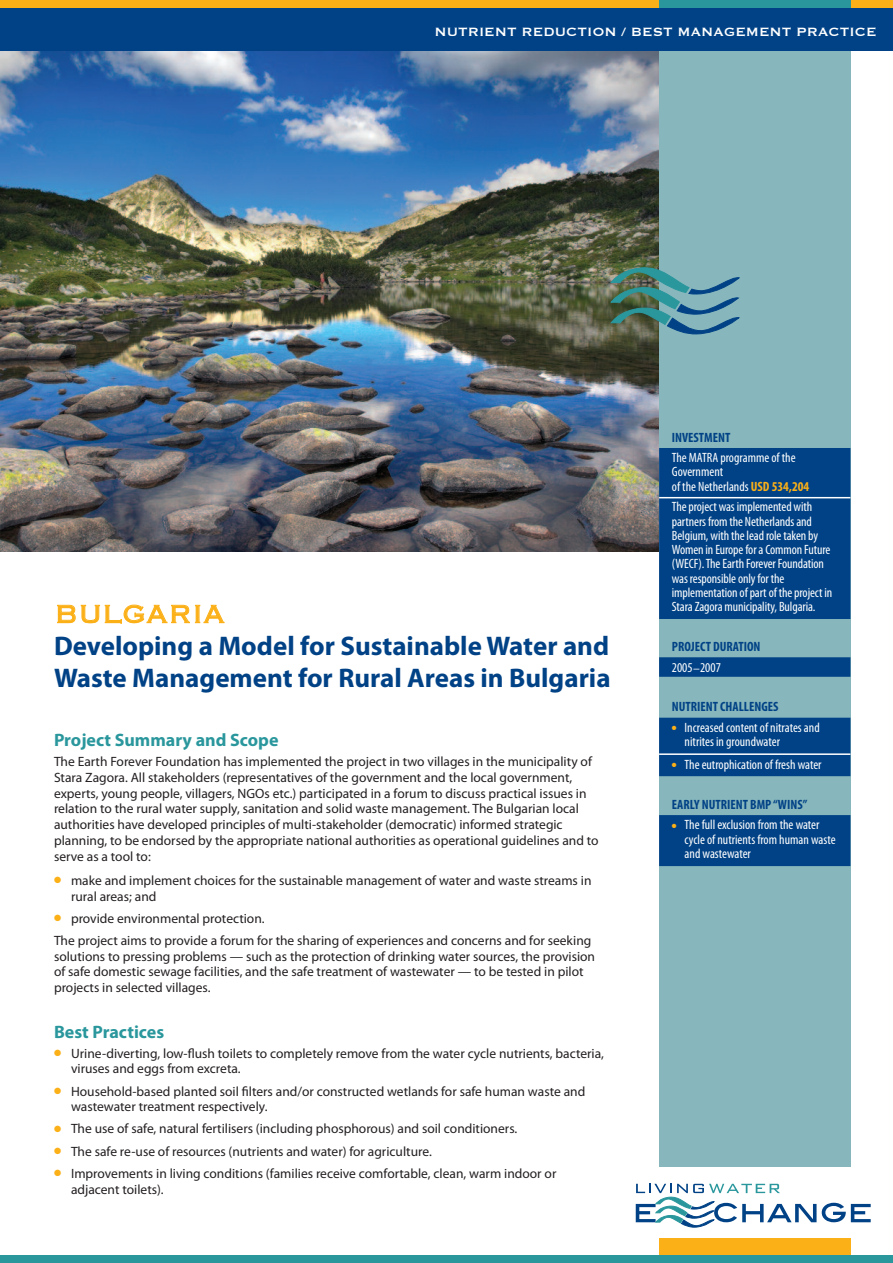
<style>
.page{position:relative;width:893px;height:1263px;background:#fff}
.page>*{position:absolute;margin:0;border:0;box-sizing:border-box;transform-origin:0 0}
.t1{font:300 33px "Copperplate";letter-spacing:.005em;color:#fbb017}
.t2{font:700 27px/31.8px "Myriad Pro";color:#014286}
.t3{font:700 18px "Myriad Pro";color:#2a979d}
.t4{font:15.75px "Copperplate";color:#fff}
.t5{font:13.5px/15.8px "Myriad Pro";color:#231f20}
.t6{font:condensed 13.5px/14.2px "Myriad Pro";letter-spacing:-.005em;color:#fff}
.t7{font:700 condensed 13.5px/20.7px "Myriad Pro";color:#014286}
.s1{color:#fbb017}
.s2{font-weight:700;color:#fbb017}
.s3{font-weight:400;color:#fff}
.s4{font-family:"Garamond Premr Pro";font-weight:400;font-stretch:normal;color:#fff}
</style>
<div class="page">
<img style="left:0;top:51px;width:659px;height:500px">
<div style="left:659px;top:48px;width:191px;height:1214px;background:#87b7bc"></div>
<div style="left:659px;top:448px;width:191px;height:171px;background:#014286"></div>
<hr style="left:659px;top:497px;width:191px;height:1px;background:#fff">
<div style="left:659px;top:657px;width:191px;height:20px;background:#014286"></div>
<div style="left:659px;top:718px;width:191px;height:58px;background:#014286"></div>
<hr style="left:659px;top:753px;width:191px;height:2px;background:#fff">
<div style="left:659px;top:815px;width:191px;height:51px;background:#014286"></div>
<svg style="left:610px;top:267px;width:130px;height:67px"></svg>
<div style="left:0;top:0;width:893px;height:9px;background:#fbb017"></div>
<div style="left:659px;top:0;width:191px;height:9px;background:#2a979d"></div>
<div style="left:0;top:9px;width:893px;height:42px;background:#014286"></div>
<div style="left:659px;top:1236px;width:191px;height:25px;background:#fbb017"></div>
<div style="left:619px;top:1167px;width:258px;height:70px;background:#fff"></div>
<svg style="left:636px;top:1184px;width:180px;height:43px"></svg>
<svg style="left:822px;top:1203px;width:49px;height:19px"></svg>
<div style="left:0;top:1255px;width:893px;height:8px;background:#2a979d"></div>
<p class="t4" style="left:434px;top:21px;width:444px">NUTRIENT REDUCTION / BEST MANAGEMENT PRACTICE</p>
<h1 class="t1" style="left:54px;top:592px;width:172px">BULGARIA</h1>
<h2 class="t2" style="left:54px;top:632px;width:558px">Developing a Model for Sustainable Water and<br>Waste Management for Rural Areas in Bulgaria</h2>
<h3 class="t3" style="left:54px;top:733px;width:226px">Project Summary and Scope</h3>
<p class="t5" style="left:54px;top:755px;width:546px">The Earth Forever Foundation has implemented the project in two villages in the municipality of Stara Zagora. All stakeholders (representatives of the government and the local government, experts, young people, villagers, NGOs etc.) participated in a forum to discuss practical issues in relation to the rural water supply, sanitation and solid waste management. The Bulgarian local authorities have developed principles of multi-stakeholder (democratic) informed strategic planning, to be endorsed by the appropriate national authorities as operational guidelines and to serve as a tool to:</p>
<p class="t5" style="left:71px;top:873px;width:522px;text-indent:-17px"><span class="s1">●</span> make and implement choices for the sustainable management of water and waste streams in rural areas; and</p>
<p class="t5" style="left:54px;top:908px;width:539px;line-height:22.2px"><span class="s1">●</span> provide environmental protection.<br>The project aims to provide a forum for the sharing of experiences and concerns and for seeking</p>
<p class="t5" style="left:54px;top:949px;width:543px">solutions to pressing problems — such as the protection of drinking water sources, the provision of safe domestic sewage facilities, and the safe treatment of wastewater — to be tested in pilot projects in selected villages.</p>
<h3 class="t3" style="left:54px;top:1025px;width:112px">Best Practices</h3>
<p class="t5" style="left:71px;top:1046px;width:535px;text-indent:-17px"><span class="s1">●</span> Urine-diverting, low-flush toilets to completely remove from the water cycle nutrients, bacteria, viruses and eggs from excreta.</p>
<p class="t5" style="left:71px;top:1084px;width:516px;text-indent:-17px"><span class="s1">●</span> Household-based planted soil filters and/or constructed wetlands for safe human waste and wastewater treatment respectively.</p>
<p class="t5" style="left:54px;top:1122px;width:465px"><span class="s1">●</span> The use of safe, natural fertilisers (including phosphorous) and soil conditioners.</p>
<p class="t5" style="left:54px;top:1144px;width:379px"><span class="s1">●</span> The safe re-use of resources (nutrients and water) for agriculture.</p>
<p class="t5" style="left:71px;top:1166px;width:487px;text-indent:-17px"><span class="s1">●</span> Improvements in living conditions (families receive comfortable, clean, warm indoor or adjacent toilets).</p>
<p class="t7" style="left:672px;top:428px;width:60px">INVESTMENT</p>
<p class="t6" style="left:672px;top:452px;width:139px">The MATRA programme of the<br>Government<br>of the Netherlands <span class="s2">USD 534,204</span></p>
<p class="t6" style="left:672px;top:501px;width:162px">Theproject wasimplemented with partnersfromthe Netherlandsand Belgium, with theleadroletaken by Women in EuropeforaCommon Future (WECF).TheEarth ForeverFoundation wasresponsibleonlyfor the implementation ofpartof theproject in StaraZagoramunicipality, Bulgaria.</p>
<p class="t7" style="left:672px;top:637px;width:90px">PROJECT DURATION<br><span class="s3">2005</span><span class="s4">–</span><span class="s3">2007</span></p>
<p class="t7" style="left:672px;top:698px;width:108px">NUTRIENT CHALLENGES</p>
<p class="t6" style="left:685px;top:721px;width:137px;text-indent:-13px"><span class="s1">●</span> Increased content of nitrates and nitrites in groundwater</p>
<p class="t6" style="left:672px;top:758px;width:151px"><span class="s1">●</span> The eutrophication of fresh water</p>
<p class="t7" style="left:672px;top:795px;width:137px">EARLY NUTRIENT BMP “WINS”</p>
<p class="t6" style="left:685px;top:819px;width:152px;text-indent:-13px"><span class="s1">●</span> The full exclusion from the water cycle of nutrients from human waste and wastewater</p>
</div>
